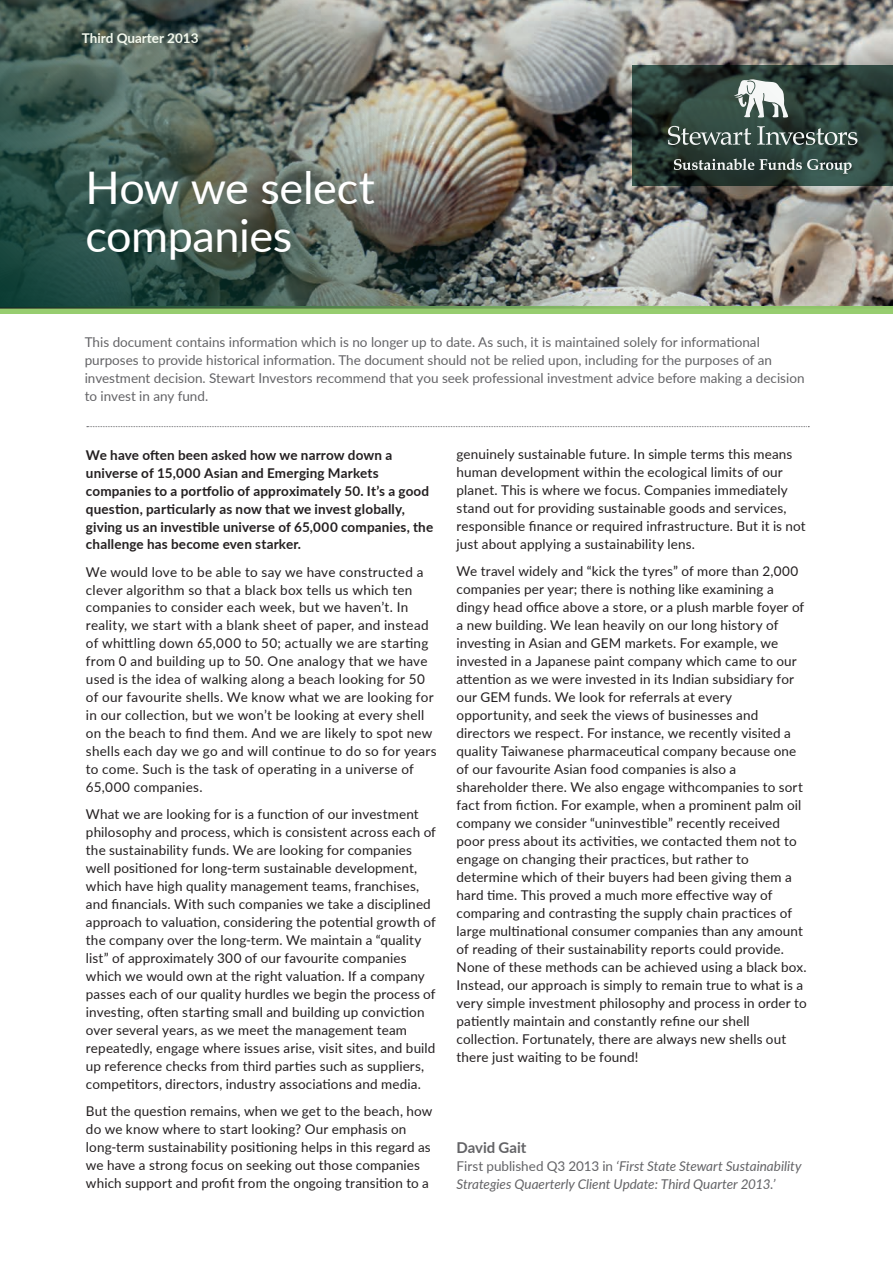
<style>
.page{position:relative;width:893px;height:1263px;background:#fff}
.page>*{position:absolute;margin:0;border:0;box-sizing:border-box;transform-origin:0 0}
.t1{font:45px/48px "Lato";letter-spacing:-.01em;color:#fff}
.t2{font:700 15px "Lato";letter-spacing:-.005em;color:#636366}
.t3{font:13.5px/18px "Lato";letter-spacing:.01em;color:#231f20}
.t4{font:13.5px/18px "Lato";color:#636366}
.t5{font:700 13.5px/18px "Lato";letter-spacing:.01em;color:#231f20}
.t6{font:italic 13.5px/18px "Lato";color:#636366}
.t7{font:700 13.5px "Lato";color:#f3f9ee}
.s1{font-style:normal}
</style>
<div class="page">
<div style="left:0;top:306px;width:893px;height:8px;background:#97cd6f"></div>
<svg style="left:87px;top:426px;width:722px;height:1px"></svg>
<img style="left:0;top:0;width:893px;height:308px">
<p class="t7" style="left:82px;top:29px;width:118px">Third Quarter 2013</p>
<h1 class="t1" style="left:85px;top:162px;width:291px">How we select companies</h1>
<p class="t4" style="left:85px;top:333px;width:721px">This document contains information which is no longer up to date. As such, it is maintained solely for informational purposes to provide historical information. The document should not be relied upon, including for the purposes of an investment decision. Stewart Investors recommend that you seek professional investment advice before making a decision to invest in any fund.</p>
<p class="t5" style="left:86px;top:445px;width:349px">We have often been asked how we narrow down a universe of 15,000 Asian and Emerging Markets companies to a portfolio of approximately 50. It’s a good question, particularly as now that we invest globally, giving us an investible universe of 65,000 companies, the challenge has become even starker.</p>
<p class="t3" style="left:86px;top:562px;width:352px">We would love to be able to say we have constructed a clever algorithm so that a black box tells us which ten companies to consider each week, but we haven’t. In reality, we start with a blank sheet of paper, and instead of whittling down 65,000 to 50; actually we are starting from 0 and building up to 50. One analogy that we have used is the idea of walking along a beach looking for 50 of our favourite shells. We know what we are looking for in our collection, but we won’t be looking at every shell on the beach to find them. And we are likely to spot new shells each day we go and will continue to do so for years to come. Such is the task of operating in a universe of 65,000 companies.</p>
<p class="t3" style="left:86px;top:805px;width:352px">What we are looking for is a function of our investment philosophy and process, which is consistent across each of the sustainability funds. We are looking for companies well positioned for long-term sustainable development, which have high quality management teams, franchises, and financials. With such companies we take a disciplined approach to valuation, considering the potential growth of the company over the long-term. We maintain a “quality list” of approximately 300 of our favourite companies which we would own at the right valuation. If a company passes each of our quality hurdles we begin the process of investing, often starting small and building up conviction over several years, as we meet the management team repeatedly, engage where issues arise, visit sites, and build up reference checks from third parties such as suppliers, competitors, directors, industry associations and media.</p>
<p class="t3" style="left:86px;top:1102px;width:348px">But the question remains, when we get to the beach, how do we know where to start looking? Our emphasis on long-term sustainability positioning helps in this regard as we have a strong focus on seeking out those companies which support and profit from the ongoing transition to a</p>
<p class="t3" style="left:457px;top:445px;width:351px">genuinely sustainable future. In simple terms this means human development within the ecological limits of our planet. This is where we focus. Companies immediately stand out for providing sustainable goods and services, responsible finance or required infrastructure. But it is not just about applying a sustainability lens.</p>
<p class="t3" style="left:457px;top:562px;width:352px">We travel widely and “kick the tyres” of more than 2,000 companies per year; there is nothing like examining a dingy head office above a store, or a plush marble foyer of a new building. We lean heavily on our long history of investing in Asian and GEM markets. For example, we invested in a Japanese paint company which came to our attention as we were invested in its Indian subsidiary for our GEM funds. We look for referrals at every opportunity, and seek the views of businesses and directors we respect. For instance, we recently visited a quality Taiwanese pharmaceutical company because one of our favourite Asian food companies is also a shareholder there. We also engage withcompanies to sort fact from fiction. For example, when a prominent palm oil company we consider “uninvestible” recently received poor press about its activities, we contacted them not to engage on changing their practices, but rather to determine which of their buyers had been giving them a hard time. This proved a much more effective way of comparing and contrasting the supply chain practices of large multinational consumer companies than any amount of reading of their sustainability reports could provide.<br>None of these methods can be achieved using a black box.<br>Instead, our approach is simply to remain true to what is a very simple investment philosophy and process in order to patiently maintain and constantly refine our shell collection. Fortunately, there are always new shells out there just waiting to be found!</p>
<p class="t2" style="left:457px;top:1136px;width:71px">David Gait</p>
<p class="t6" style="left:457px;top:1156px;width:346px"><span class="s1">First published Q3 2013 in</span> ‘First State Stewart Sustainability<br>Strategies Quaerterly Client Update: Third Quarter 2013.’</p>
</div>
